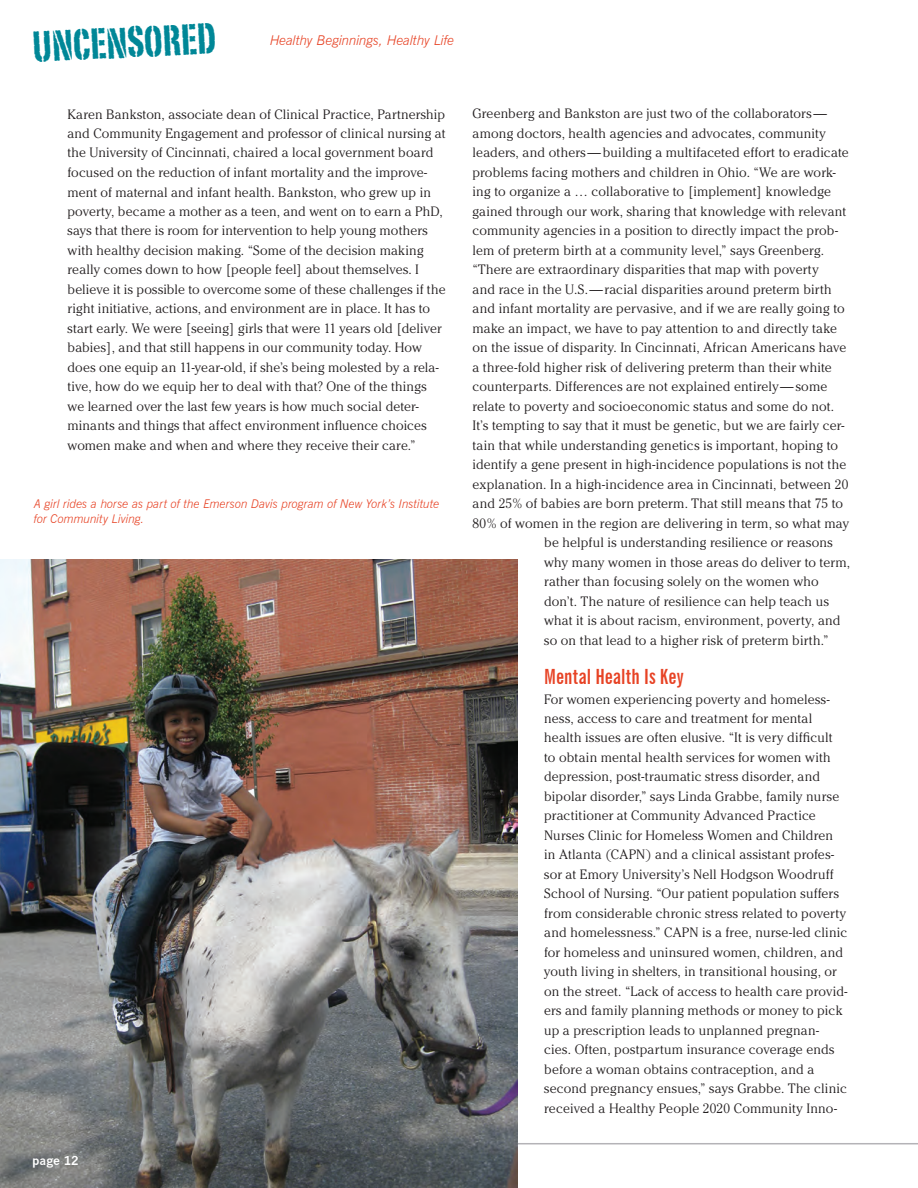
<style>
.page{position:relative;width:918px;height:1188px;background:#fff}
.page>*{position:absolute;margin:0;border:0;box-sizing:border-box;transform-origin:0 0}
.t1{font:42.6px "Portago ITC Std";color:#008797}
.head_2{font:700 extra-condensed 21px "News Gothic BT";letter-spacing:.01em;color:#e74224}
.body_2{font:300 13.5px/19.5px "Cheltenham";letter-spacing:.01em;color:#231f20}
.body_1{font:300 13.5px/19.5px "Cheltenham";letter-spacing:.01em;color:#231f20}
.date_header{font:italic 300 13.5px "News Gothic BT";letter-spacing:-.005em;color:#e74224}
.t2{font:italic 300 12px/15px "News Gothic BT";color:#e74224}
.p__left{font:700 12px "News Gothic";color:#fff}
</style>
<div class="page">
<hr style="left:0;top:1143px;width:918px;height:1px;background:#b4b3b7">
<img style="left:0;top:559px;width:517px;height:629px">
<h1 class="t1" style="left:31px;top:21px;width:185px;rotate:-3deg">UNCENSORED</h1>
<p class="date_header" style="left:270px;top:32px;width:186px">Healthy Beginnings, Healthy Life</p>
<p class="body_2" style="left:68px;top:104px;width:380px">Karen Bankston, associate dean of Clinical Practice, Partnership and Community Engagement and professor of clinical nursing at the University of Cincinnati, chaired a local government board focused on the reduction of infant mortality and the improve&shy;ment of maternal and infant health. Bankston, who grew up in poverty, became a mother as a teen, and went on to earn a PhD, says that there is room for intervention to help young mothers with healthy decision making. “Some of the decision making really comes down to how [people feel] about themselves. I believe it is possible to overcome some of these challenges if the right initiative, actions, and environment are in place. It has to start early. We were [seeing] girls that were 11 years old [deliver babies], and that still happens in our community today. How does one equip an 11-year-old, if she’s being molested by a rela&shy;tive, how do we equip her to deal with that? One of the things we learned over the last few years is how much social deter&shy;minants and things that affect environment influence choices women make and when and where they receive their care.”</p>
<p class="body_2" style="left:472px;top:104px;width:356px">Greenberg and Bankston are just two of the collaborators —</p>
<p class="body_2" style="left:472px;top:123px;width:355px">among doctors, health agencies and advocates, community</p>
<p class="body_2" style="left:472px;top:143px;width:378px">leaders, and others — building a multifaceted effort to eradicate</p>
<p class="body_2" style="left:472px;top:162px;width:365px">problems facing mothers and children in Ohio. “We are work-</p>
<p class="body_2" style="left:472px;top:182px;width:360px">ing to organize a … collaborative to [implement] knowledge</p>
<p class="body_2" style="left:472px;top:201px;width:375px">gained through our work, sharing that knowledge with relevant</p>
<p class="body_2" style="left:472px;top:221px;width:367px">community agencies in a position to directly impact the prob-</p>
<p class="body_2" style="left:472px;top:240px;width:353px">lem of preterm birth at a community level,” says Greenberg.</p>
<p class="body_2" style="left:472px;top:260px;width:348px">“There are extraordinary disparities that map with poverty</p>
<p class="body_2" style="left:472px;top:279px;width:361px">and race in the U.S.—racial disparities around preterm birth</p>
<p class="body_2" style="left:472px;top:299px;width:374px">and infant mortality are pervasive, and if we are really going to</p>
<p class="body_2" style="left:472px;top:318px;width:366px">make an impact, we have to pay attention to and directly take</p>
<p class="body_2" style="left:472px;top:338px;width:375px">on the issue of disparity. In Cincinnati, African Americans have</p>
<p class="body_2" style="left:472px;top:357px;width:361px">a three-fold higher risk of delivering preterm than their white</p>
<p class="body_2" style="left:472px;top:377px;width:356px">counterparts. Differences are not explained entirely— some</p>
<p class="body_2" style="left:472px;top:396px;width:363px">relate to poverty and socioeconomic status and some do not.</p>
<p class="body_2" style="left:472px;top:416px;width:373px">It’s tempting to say that it must be genetic, but we are fairly cer-</p>
<p class="body_2" style="left:472px;top:435px;width:367px">tain that while understanding genetics is important, hoping to</p>
<p class="body_2" style="left:472px;top:455px;width:375px">identify a gene present in high-incidence populations is not the</p>
<p class="body_2" style="left:472px;top:474px;width:377px">explanation. In a high-incidence area in Cincinnati, between 20</p>
<p class="body_2" style="left:472px;top:494px;width:372px">and 25% of babies are born preterm. That still means that 75 to</p>
<p class="body_2" style="left:472px;top:513px;width:378px">80% of women in the region are delivering in term, so what may</p>
<p class="body_2" style="left:544px;top:533px;width:290px">be helpful is understanding resilience or reasons</p>
<p class="body_2" style="left:544px;top:552px;width:308px">why many women in those areas do deliver to term,</p>
<p class="body_2" style="left:544px;top:572px;width:276px">rather than focusing solely on the women who</p>
<p class="body_2" style="left:544px;top:591px;width:286px">don’t. The nature of resilience can help teach us</p>
<p class="body_2" style="left:544px;top:611px;width:298px">what it is about racism, environment, poverty, and</p>
<p class="body_2" style="left:544px;top:630px;width:286px">so on that lead to a higher risk of preterm birth.”</p>
<p class="head_2" style="left:544px;top:664px;width:141px">Mental Health Is Key</p>
<p class="body_1" style="left:544px;top:689px;width:305px">For women experiencing poverty and homeless&shy;ness, access to care and treatment for mental health issues are often elusive. “It is very difficult<br>to obtain mental health services for women with depression, post-traumatic stress disorder, and bipolar disorder,” says Linda Grabbe, family nurse practitioner at Community Advanced Practice Nurses Clinic for Homeless Women and Children in Atlanta (CAPN) and a clinical assistant profes&shy;sor at Emory University’s Nell Hodgson Woodruff School of Nursing. “Our patient population suffers from considerable chronic stress related to poverty and homelessness.” CAPN is a free, nurse-led clinic for homeless and uninsured women, children, and youth living in shelters, in transitional housing, or on the street. “Lack of access to health care provid&shy;ers and family planning methods or money to pick up a prescription leads to unplanned pregnan&shy;cies. Often, postpartum insurance coverage ends before a woman obtains contraception, and a second pregnancy ensues,” says Grabbe. The clinic received a Healthy People 2020 Community Inno-</p>
<p class="t2" style="left:34px;top:496px;width:407px">A girl rides a horse as part of the Emerson Davis program of New York’s Institute for Community Living.</p>
<p class="p__left" style="left:32px;top:1154px;width:48px">page 12</p>
</div>
